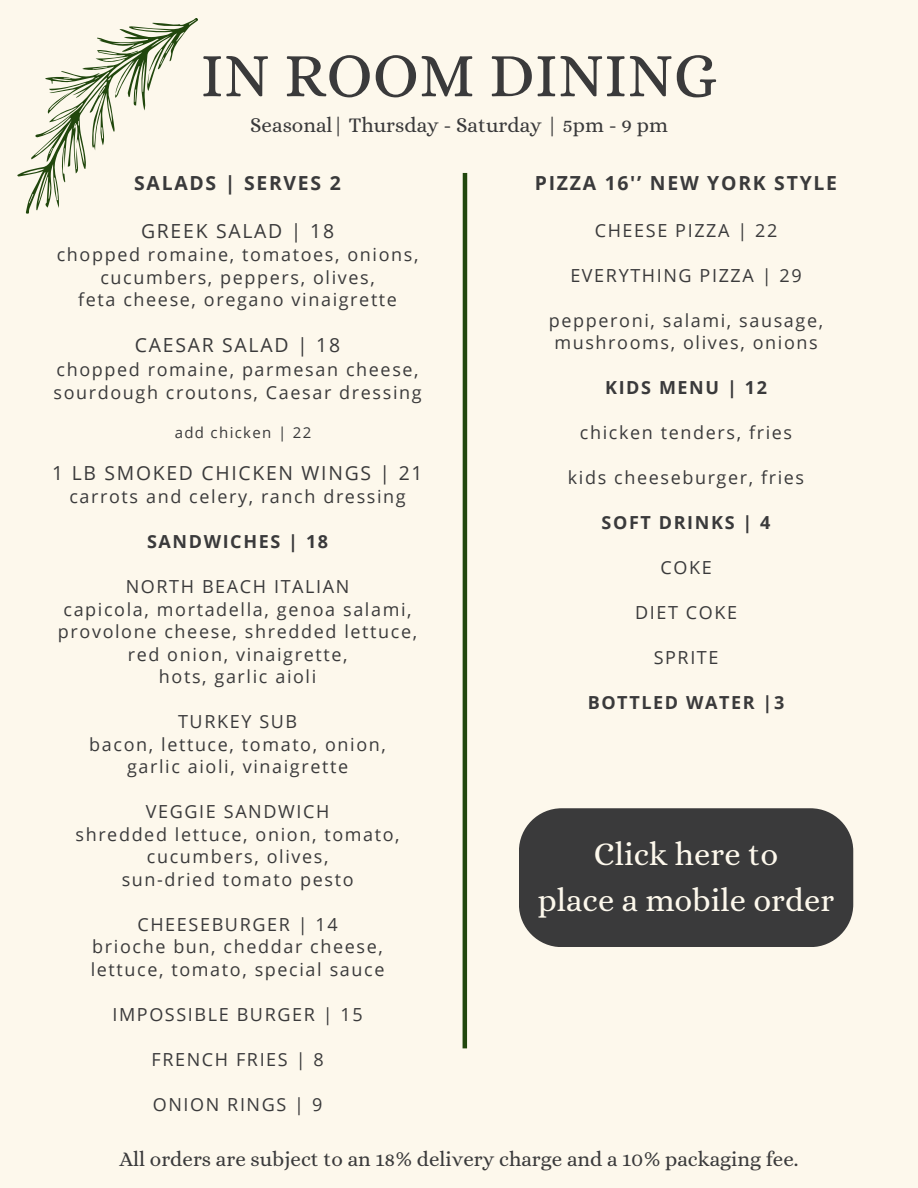
<style>
.page{position:relative;width:918px;height:1188px;background:#fdf8ec}
.page>*{position:absolute;margin:0;border:0;box-sizing:border-box;transform-origin:0 0}
.t1{font:63px "Alice";color:#3a3a3b}
.t2{font:32.55px "Alice";color:#fdf8ec}
.t3{font:21px "Alice";color:#3a3a3b}
.t4{font:19.35px "Open Sans";letter-spacing:.09em;color:#3a3a3b}
.t5{font:700 19.35px "Open Sans";letter-spacing:.09em;color:#3a3a3b}
.t6{font:18px/22.5px "Open Sans";letter-spacing:.09em;color:#3a3a3b;text-align:center}
.t7{font:700 18px "Open Sans";letter-spacing:.09em;color:#3a3a3b}
.t8{font:15px "Open Sans";letter-spacing:.09em;color:#3a3a3b}
</style>
<div class="page">
<svg style="left:17px;top:18px;width:181px;height:196px"></svg>
<hr style="left:463px;top:173px;width:4px;height:875px;background:#21470d">
<div style="left:519px;top:808px;width:334px;height:139px;background:#3a3a3b;border-radius:43px"></div>
<p class="t1" style="left:201px;top:39px;width:518px">IN ROOM DINING</p>
<p class="t3" style="left:250px;top:113px;width:419px">Seasonal| Thursday - Saturday | 5pm - 9 pm</p>
<p class="t5" style="left:134px;top:170px;width:208px">SALADS | SERVES 2</p>
<p class="t4" style="left:141px;top:217px;width:195px">GREEK SALAD | 18</p>
<p class="t6" style="left:57px;top:243px;width:363px">chopped romaine, tomatoes, onions, cucumbers, peppers, olives,</p>
<p class="t6" style="left:78px;top:288px;width:320px">feta cheese, oregano vinaigrette</p>
<p class="t4" style="left:135px;top:332px;width:207px">CAESAR SALAD | 18</p>
<p class="t6" style="left:53px;top:358px;width:370px;text-align:left">chopped romaine, parmesan cheese, sourdough croutons, Caesar dressing</p>
<p class="t8" style="left:175px;top:422px;width:138px">add chicken | 22</p>
<p class="t4" style="left:52px;top:459px;width:372px">1 LB SMOKED CHICKEN WINGS | 21</p>
<p class="t6" style="left:69px;top:485px;width:338px">carrots and celery, ranch dressing</p>
<p class="t7" style="left:147px;top:529px;width:183px">SANDWICHES | 18</p>
<p class="t6" style="left:126px;top:575px;width:225px">NORTH BEACH ITALIAN</p>
<p class="t6" style="left:58px;top:597px;width:361px">capicola, mortadella, genoa salami, provolone cheese, shredded lettuce,</p>
<p class="t6" style="left:128px;top:642px;width:221px">red onion, vinaigrette,</p>
<p class="t6" style="left:159px;top:665px;width:159px">hots, garlic aioli</p>
<p class="t6" style="left:178px;top:710px;width:121px">TURKEY SUB</p>
<p class="t6" style="left:89px;top:732px;width:298px">bacon, lettuce, tomato, onion,</p>
<p class="t6" style="left:127px;top:755px;width:223px">garlic aioli, vinaigrette</p>
<p class="t6" style="left:146px;top:800px;width:185px">VEGGIE SANDWICH</p>
<p class="t6" style="left:75px;top:822px;width:326px">shredded lettuce, onion, tomato, cucumbers, olives,</p>
<p class="t6" style="left:122px;top:867px;width:233px">sun-dried tomato pesto</p>
<p class="t6" style="left:137px;top:912px;width:202px">CHEESEBURGER | 14</p>
<p class="t6" style="left:92px;top:935px;width:292px">brioche bun, cheddar cheese,</p>
<p class="t6" style="left:91px;top:957px;width:295px">lettuce, tomato, special sauce</p>
<p class="t6" style="left:112px;top:1002px;width:252px">IMPOSSIBLE BURGER | 15</p>
<p class="t6" style="left:151px;top:1047px;width:174px">FRENCH FRIES | 8</p>
<p class="t6" style="left:153px;top:1092px;width:171px">ONION RINGS | 9</p>
<p class="t5" style="left:535px;top:170px;width:304px">PIZZA 16'’ NEW YORK STYLE</p>
<p class="t6" style="left:595px;top:218px;width:184px">CHEESE PIZZA | 22</p>
<p class="t6" style="left:570px;top:263px;width:233px">EVERYTHING PIZZA | 29</p>
<p class="t6" style="left:549px;top:308px;width:276px">pepperoni, salami, sausage, mushrooms, olives, onions</p>
<p class="t7" style="left:605px;top:375px;width:163px">KIDS MENU | 12</p>
<p class="t6" style="left:580px;top:421px;width:214px">chicken tenders, fries</p>
<p class="t6" style="left:568px;top:466px;width:238px">kids cheeseburger, fries</p>
<p class="t7" style="left:602px;top:510px;width:170px">SOFT DRINKS | 4</p>
<p class="t6" style="left:661px;top:556px;width:53px">COKE</p>
<p class="t6" style="left:635px;top:601px;width:104px">DIET COKE</p>
<p class="t6" style="left:654px;top:646px;width:66px">SPRITE</p>
<p class="t7" style="left:588px;top:690px;width:198px">BOTTLED WATER |3</p>
<p class="t2" style="left:594px;top:836px;width:186px">Click here to</p>
<p class="t2" style="left:538px;top:881px;width:298px">place a mobile order</p>
<p class="t3" style="left:119px;top:1147px;width:681px">All orders are subject to an 18% delivery charge and a 10% packaging fee.</p>
</div>
